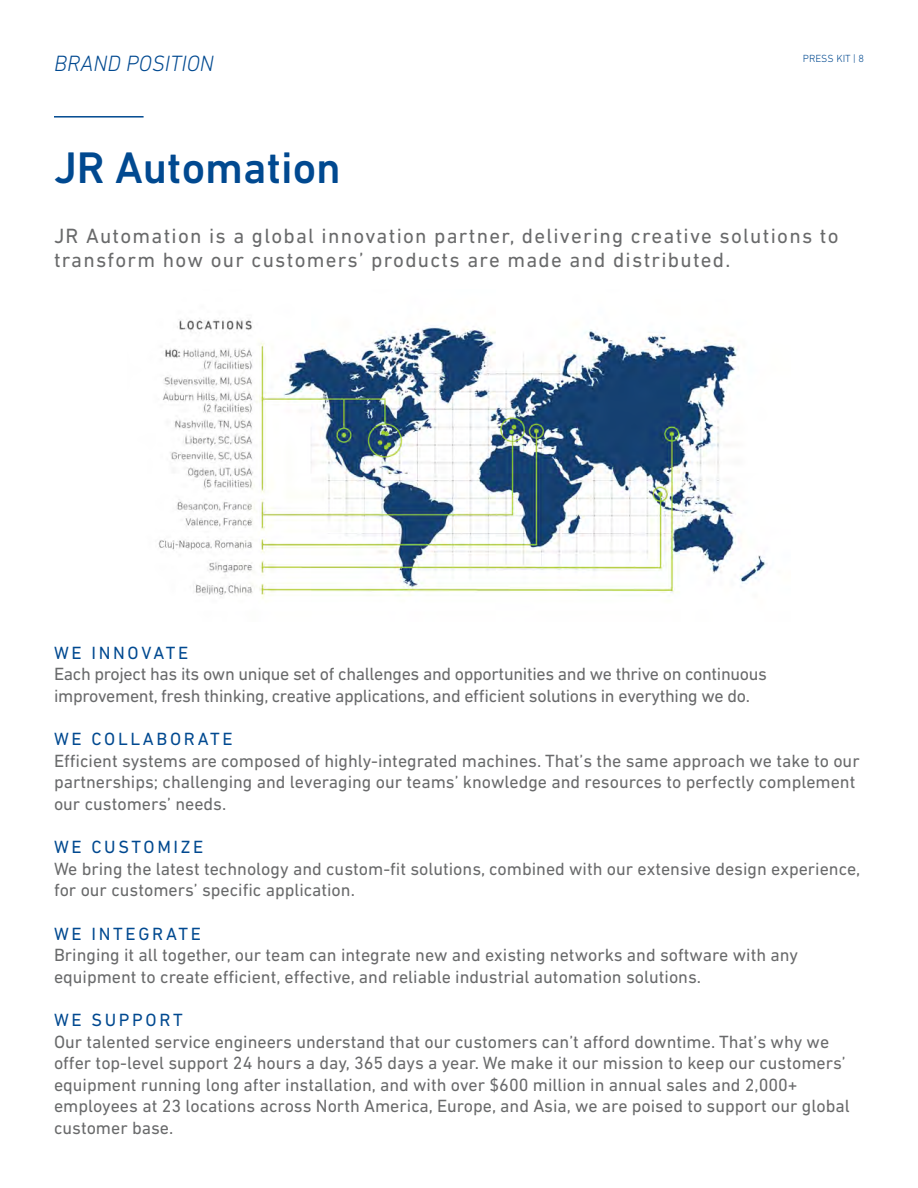
<style>
.page{position:relative;width:918px;height:1188px;background:#fff}
.page>*{position:absolute;margin:0;border:0;box-sizing:border-box;transform-origin:0 0}
.Headings{font:500 45px "DIN Next LT Pro";color:#014990}
.Headings-2{font:italic 300 22.5px "DIN Next LT Pro";color:#014990}
.Intro_Sentences{font:21px/24px "DIN Next LT Pro";letter-spacing:.06em;color:#696a6b}
.Copy{font:18px/21.6px "DIN Next LT Pro";color:#696a6b}
.Copy-2{font:18px/21.6px "DIN Next LT Pro";letter-spacing:-.02em;color:#696a6b}
.Copy-3{font:18px "DIN Next LT Pro";letter-spacing:.15em;color:#014990}
.t1{font:300 10.5px "DIN Next LT Pro";color:#014990}
.s1{color:#004990}
</style>
<div class="page">
<hr style="left:54px;top:116px;width:90px;height:2px;background:#014990">
<img style="left:158px;top:319px;width:609px;height:280px">
<p class="Headings-2" style="left:54px;top:50px;width:162px">BRAND POSITION</p>
<p class="Headings" style="left:54px;top:142px;width:288px">JR Automation</p>
<p class="t1" style="left:803px;top:52px;width:63px">PRESS KIT | <span class="s1">8</span></p>
<p class="Intro_Sentences" style="left:54px;top:223px;width:786px">JR Automation is a global innovation partner, delivering creative solutions to transform how our customers’ products are made and distributed.</p>
<p class="Copy-3" style="left:54px;top:642px;width:136px">WE INNOVATE</p>
<p class="Copy-2" style="left:54px;top:663px;width:715px">Each project has its own unique set of challenges and opportunities and we thrive on continuous improvement, fresh thinking, creative applications, and efficient solutions in everything we do.</p>
<p class="Copy-3" style="left:54px;top:729px;width:180px">WE COLLABORATE</p>
<p class="Copy" style="left:54px;top:750px;width:807px">Efficient systems are composed of highly-integrated machines. That’s the same approach we take to our partnerships; challenging and leveraging our teams’ knowledge and resources to perfectly complement our customers’ needs.</p>
<p class="Copy-3" style="left:54px;top:837px;width:151px">WE CUSTOMIZE</p>
<p class="Copy" style="left:54px;top:858px;width:808px">We bring the latest technology and custom-fit solutions, combined with our extensive design experience, for our customers’ specific application.</p>
<p class="Copy-3" style="left:54px;top:923px;width:148px">WE INTEGRATE</p>
<p class="Copy" style="left:54px;top:944px;width:746px">Bringing it all together, our team can integrate new and existing networks and software with any equipment to create efficient, effective, and reliable industrial automation solutions.</p>
<p class="Copy-3" style="left:54px;top:1009px;width:130px">WE SUPPORT</p>
<p class="Copy" style="left:54px;top:1030px;width:797px">Our talented service engineers understand that our customers can’t afford downtime. That’s why we offer top-level support 24 hours a day, 365 days a year. We make it our mission to keep our customers’ equipment running long after installation, and with over $600 million in annual sales and 2,000+ employees at 23 locations across North America, Europe, and Asia, we are poised to support our global customer base.</p>
</div>
